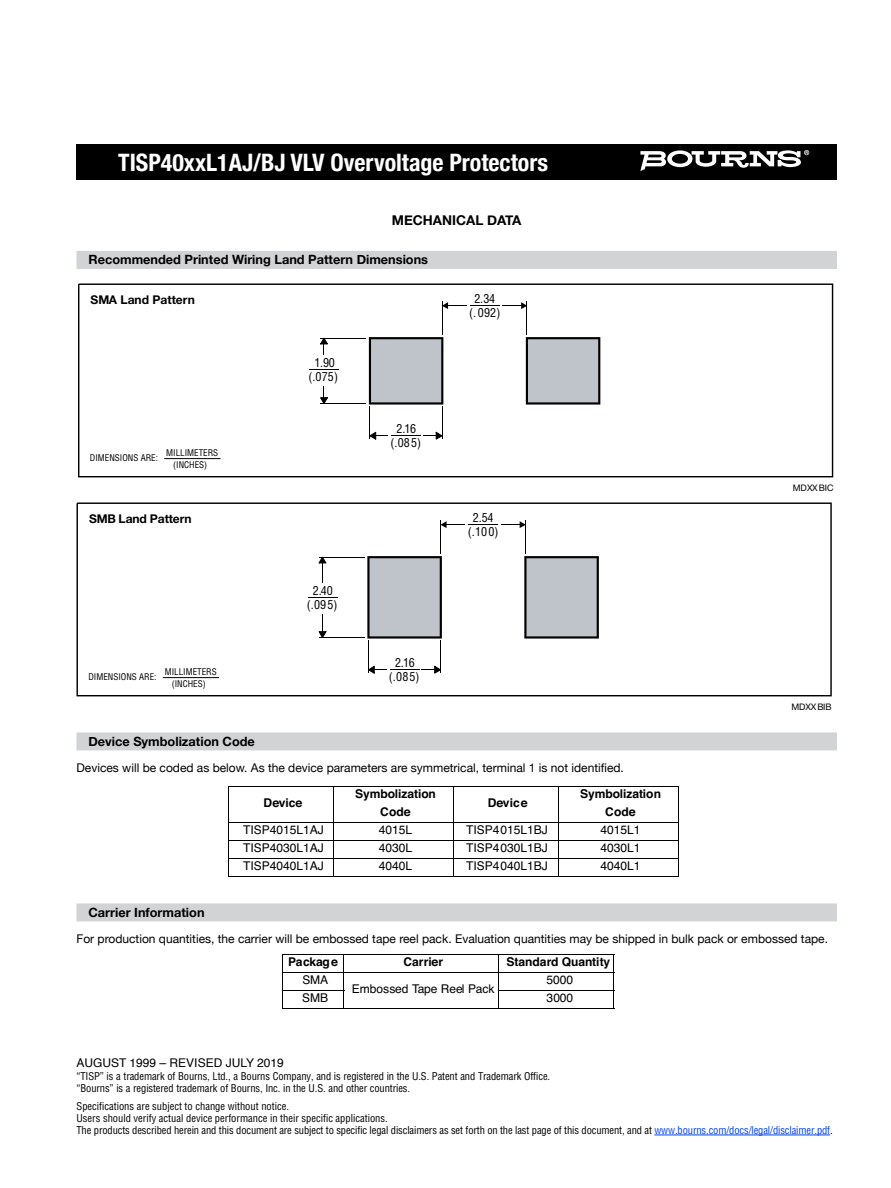
<style>
.page{position:relative;width:891px;height:1188px;background:#fff}
.page>*{position:absolute;margin:0;border:0;box-sizing:border-box;transform-origin:0 0}
.t1{font:700 condensed 24px "Helvetica Neue";color:#fff}
.t2{font:700 13.5px "Helvetica Neue";color:#000}
.t3{font:700 12.75px "Helvetica Neue";color:#000}
.t4{font:12px "Helvetica Neue";color:#000}
.t5{font:12px "Helvetica";letter-spacing:-.005em;color:#000}
.t6{font:700 12px/18px "Helvetica";letter-spacing:-.005em;color:#000;text-align:center}
.t7{font:condensed 12px/14.1px "Helvetica";letter-spacing:.01em;color:#000;text-align:center}
.t8{font:700 12px "Helvetica Neue";letter-spacing:-.01em;color:#000}
.t9{font:condensed 10.5px/12px "Helvetica";letter-spacing:-.01em;color:#000}
.t10{font:condensed 9px/11.2px "Helvetica";color:#000;text-align:center}
.t11{font:9px "Helvetica Neue";letter-spacing:-.01em;color:#000}
.s1{color:#0042f4}
</style>
<div class="page">
<div style="left:76px;top:144px;width:761px;height:36px;background:#000"></div>
<svg style="left:78px;top:284px;width:755px;height:193px"></svg>
<hr style="left:442px;top:302px;width:1px;height:33px;background:#000">
<hr style="left:527px;top:302px;width:1px;height:33px;background:#000">
<hr style="left:321px;top:338px;width:45px;height:1px;background:#000">
<hr style="left:321px;top:403px;width:45px;height:1px;background:#000">
<hr style="left:370px;top:407px;width:1px;height:32px;background:#000">
<hr style="left:442px;top:407px;width:1px;height:32px;background:#000">
<svg style="left:320px;top:386px;width:8px;height:18px"></svg>
<svg style="left:320px;top:338px;width:8px;height:17px"></svg>
<svg style="left:369px;top:337px;width:74px;height:68px;background:#aaadb3"></svg>
<svg style="left:526px;top:337px;width:74px;height:68px;background:#aaadb3"></svg>
<svg style="left:443px;top:302px;width:84px;height:7px"></svg>
<hr style="left:309px;top:369px;width:30px;height:1px;background:#000">
<svg style="left:370px;top:432px;width:72px;height:7px"></svg>
<hr style="left:164px;top:458px;width:57px;height:1px;background:#000">
<svg style="left:76px;top:502px;width:756px;height:194px"></svg>
<hr style="left:440px;top:521px;width:1px;height:33px;background:#000">
<hr style="left:525px;top:521px;width:1px;height:33px;background:#000">
<hr style="left:319px;top:557px;width:46px;height:1px;background:#000">
<hr style="left:319px;top:637px;width:46px;height:1px;background:#000">
<hr style="left:368px;top:641px;width:1px;height:32px;background:#000">
<hr style="left:440px;top:641px;width:1px;height:32px;background:#000">
<svg style="left:319px;top:614px;width:7px;height:23px"></svg>
<svg style="left:319px;top:558px;width:7px;height:25px"></svg>
<svg style="left:367px;top:556px;width:75px;height:83px;background:#abafb5"></svg>
<svg style="left:524px;top:556px;width:75px;height:83px;background:#abafb5"></svg>
<svg style="left:441px;top:521px;width:84px;height:7px"></svg>
<svg style="left:308px;top:597px;width:29px;height:1px"></svg>
<svg style="left:369px;top:666px;width:71px;height:7px"></svg>
<hr style="left:163px;top:677px;width:56px;height:1px;background:#000">
<hr style="left:228px;top:787px;width:1px;height:89px;background:#000">
<hr style="left:333px;top:786px;width:1px;height:91px;background:#000">
<hr style="left:453px;top:786px;width:1px;height:91px;background:#000">
<hr style="left:558px;top:786px;width:1px;height:91px;background:#000">
<hr style="left:678px;top:787px;width:1px;height:89px;background:#000">
<hr style="left:228px;top:786px;width:451px;height:1px;background:#000">
<hr style="left:228px;top:822px;width:451px;height:1px;background:#000">
<hr style="left:228px;top:840px;width:451px;height:1px;background:#000">
<hr style="left:228px;top:858px;width:451px;height:1px;background:#000">
<hr style="left:228px;top:876px;width:451px;height:1px;background:#000">
<hr style="left:282px;top:955px;width:1px;height:53px;background:#000">
<hr style="left:344px;top:954px;width:1px;height:55px;background:#000">
<hr style="left:498px;top:954px;width:1px;height:55px;background:#000">
<hr style="left:614px;top:955px;width:1px;height:53px;background:#000">
<hr style="left:282px;top:954px;width:332px;height:1px;background:#000">
<hr style="left:282px;top:972px;width:332px;height:1px;background:#000">
<hr style="left:282px;top:990px;width:62px;height:1px;background:#000">
<hr style="left:498px;top:990px;width:116px;height:1px;background:#000">
<hr style="left:282px;top:1008px;width:332px;height:1px;background:#000">
<svg style="left:640px;top:150px;width:169px;height:21px"></svg>
<div style="left:76px;top:251px;width:761px;height:18px;background:#d1d3d4"></div>
<div style="left:76px;top:732px;width:761px;height:18px;background:#d1d3d4"></div>
<div style="left:76px;top:903px;width:761px;height:18px;background:#d1d3d4"></div>
<hr style="left:654px;top:1135px;width:176px;height:1px;background:#0042f4">
<h1 class="t1" style="left:118px;top:142px;width:431px">TISP40xxL1AJ/BJ VLV Overvoltage Protectors</h1>
<p class="t2" style="left:392px;top:209px;width:131px">MECHANICAL DATA</p>
<p class="t3" style="left:88px;top:250px;width:341px">Recommended Printed Wiring Land Pattern Dimensions</p>
<p class="t8" style="left:91px;top:290px;width:106px">SMA Land Pattern</p>
<p class="t10" style="left:90px;top:452px;width:70px">DIMENSIONS ARE:</p>
<p class="t10" style="left:166px;top:447px;width:54px">MILLIMETERS (INCHES)</p>
<p class="t8" style="left:89px;top:509px;width:104px">SMB Land Pattern</p>
<p class="t7" style="left:308px;top:355px;width:31px">1.90 (.075)</p>
<p class="t7" style="left:390px;top:422px;width:32px">2.16 (.085)</p>
<p class="t7" style="left:307px;top:583px;width:32px">2.40 (.095)</p>
<p class="t7" style="left:395px;top:656px;width:21px">2.16</p>
<p class="t10" style="left:165px;top:666px;width:54px">MILLIMETERS (INCHES)</p>
<p class="t10" style="left:88px;top:671px;width:70px">DIMENSIONS ARE:</p>
<p class="t7" style="left:389px;top:670px;width:32px">(.085)</p>
<p class="t3" style="left:88px;top:731px;width:168px">Device Symbolization Code</p>
<p class="t7" style="left:469px;top:292px;width:33px">2.34<br>(. 092)</p>
<p class="t7" style="left:468px;top:511px;width:32px">2.54 (.100)</p>
<p class="t4" style="left:76px;top:759px;width:549px">Devices will be coded as below. As the device parameters are symmetrical, terminal 1 is not identified.</p>
<p class="t3" style="left:88px;top:902px;width:118px">Carrier Information</p>
<p class="t6" style="left:264px;top:794px;width:40px">Device</p>
<p class="t6" style="left:355px;top:785px;width:82px">Symbolization<br>Code</p>
<p class="t6" style="left:488px;top:794px;width:41px">Device</p>
<p class="t6" style="left:580px;top:785px;width:82px">Symbolization<br>Code</p>
<p class="t5" style="left:243px;top:820px;width:82px">TISP4015L1AJ</p>
<p class="t5" style="left:379px;top:820px;width:35px">4015L</p>
<p class="t5" style="left:466px;top:820px;width:83px">TISP4015L1BJ</p>
<p class="t5" style="left:601px;top:820px;width:41px">4015L1</p>
<p class="t5" style="left:243px;top:838px;width:82px">TISP4030L1AJ</p>
<p class="t5" style="left:379px;top:838px;width:35px">4030L</p>
<p class="t5" style="left:466px;top:838px;width:83px">TISP4030L1BJ</p>
<p class="t5" style="left:601px;top:838px;width:41px">4030L1</p>
<p class="t5" style="left:243px;top:856px;width:82px">TISP4040L1AJ</p>
<p class="t5" style="left:379px;top:856px;width:35px">4040L</p>
<p class="t5" style="left:466px;top:856px;width:83px">TISP4040L1BJ</p>
<p class="t5" style="left:601px;top:856px;width:41px">4040L1</p>
<p class="t11" style="left:793px;top:482px;width:42px">MDXXBIC</p>
<p class="t11" style="left:791px;top:701px;width:42px">MDXXBIB</p>
<p class="t4" style="left:76px;top:930px;width:753px">For production quantities, the carrier will be embossed tape reel pack. Evaluation quantities may be shipped in bulk pack or embossed tape.</p>
<p class="t6" style="left:288px;top:953px;width:51px">Package</p>
<p class="t6" style="left:403px;top:953px;width:41px">Carrier</p>
<p class="t6" style="left:507px;top:953px;width:105px">Standard Quantity</p>
<p class="t5" style="left:302px;top:971px;width:27px">SMA</p>
<p class="t5" style="left:352px;top:979px;width:144px">Embossed Tape Reel Pack</p>
<p class="t5" style="left:547px;top:971px;width:28px">5 000</p>
<p class="t5" style="left:302px;top:989px;width:28px">SMB</p>
<p class="t5" style="left:547px;top:989px;width:28px">3000</p>
<p class="t5" style="left:76px;top:1053px;width:209px">AUGUST 1999 – REVISED JULY 2019</p>
<p class="t9" style="left:76px;top:1070px;width:475px">“TISP” is a trademark of Bourns, Ltd., a Bourns Company, and is registered in the U.S. Patent and Trademark Office. “Bourns” is a registered trademark of Bourns, Inc. in the U.S. and other countries.</p>
<p class="t9" style="left:76px;top:1100px;width:758px">Specifications are subject to change without notice.<br>Users should verify actual device performance in their specific applications.<br>The products described herein and this document are subject to specific legal disclaimers as set forth on the last page of this document, and at <span class="s1">www.bourns.com/docs/legal/disclaimer.pdf</span>.</p>
</div>
